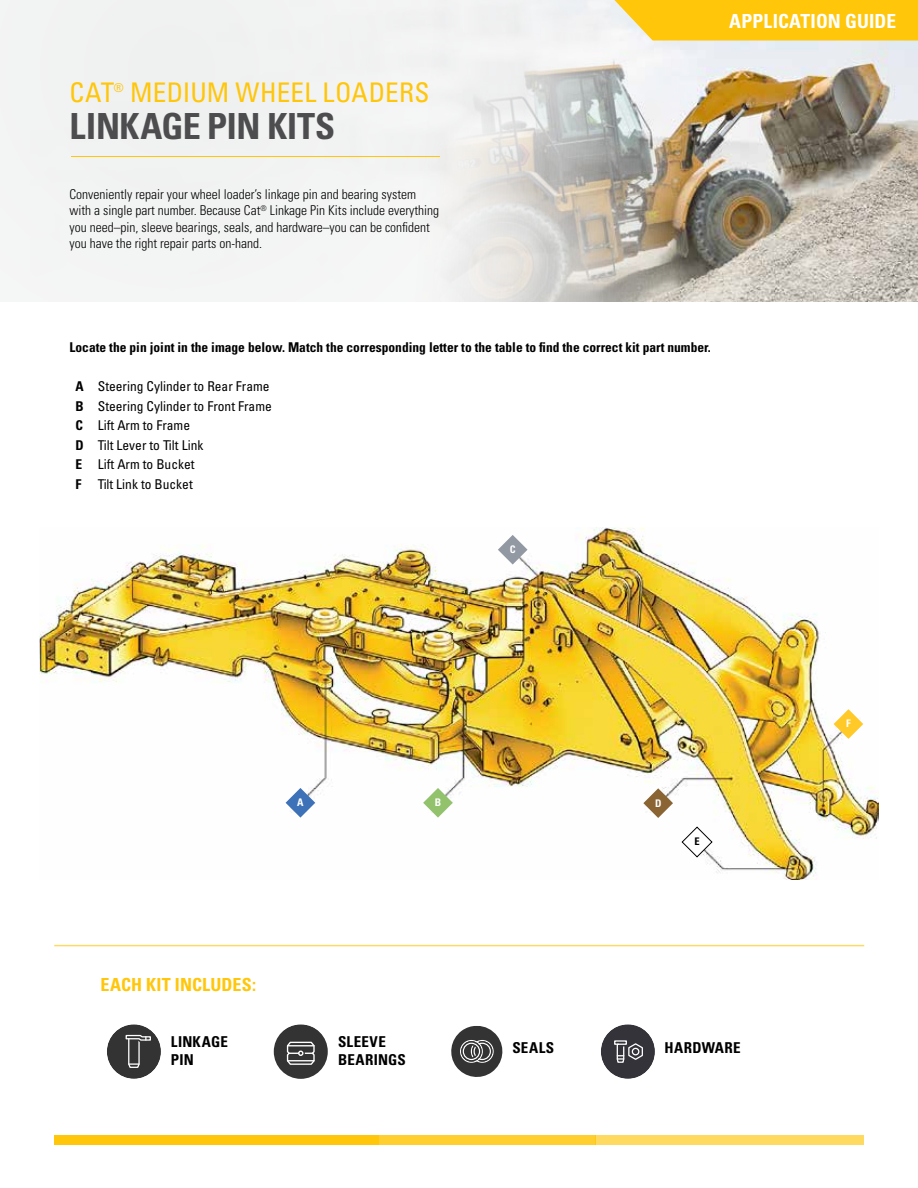
<style>
.page{position:relative;width:918px;height:1188px;background:#fff}
.page>*{position:absolute;margin:0;border:0;box-sizing:border-box;transform-origin:0 0}
.t1{font:700 condensed 36px "Univers LT Std";letter-spacing:-.005em;color:#4d4d4f}
.t2{font:condensed 27px "Univers LT Std";letter-spacing:.01em;color:#ffc60a}
.t3{font:700 condensed 19.5px "Univers LT Std";letter-spacing:.005em;color:#fff}
.t4{font:700 condensed 18px "Univers LT Std";letter-spacing:.005em;color:#ffc60a}
.t5{font:700 condensed 15px/18px "Univers LT Std";letter-spacing:.015em;color:#000}
.t6{font:300 condensed 13.5px/16.5px "Univers LT Std";color:#000}
.t7{font:condensed 13.5px/19.5px "Univers LT Std";color:#000}
.t8{font:700 condensed 13.5px "Univers LT Std";color:#000}
.t9{font:700 condensed 10.5px "Univers LT Std";color:#fff}
.t10{font:700 condensed 10.5px "Univers LT Std";color:#000}
.s1{font-weight:700}
</style>
<div class="page">
<div style="left:0;top:0;width:895px;height:301px;background:#eff0f0"></div>
<img style="left:469px;top:40px;width:449px;height:261px">
<div style="left:54px;top:1135px;width:325px;height:10px;background:#ffc60a"></div>
<div style="left:379px;top:1135px;width:217px;height:10px;background:#ffce2f"></div>
<div style="left:596px;top:1135px;width:268px;height:10px;background:#ffda60"></div>
<div style="left:614px;top:0;width:304px;height:40px;background:#ffc60a"></div>
<div style="left:107px;top:1024px;width:54px;height:55px;background:#333;border-radius:50%"></div>
<svg style="left:125px;top:1034px;width:30px;height:34px"></svg>
<div style="left:601px;top:1024px;width:54px;height:55px;background:#333339;border-radius:50%"></div>
<svg style="left:616px;top:1043px;width:27px;height:20px"></svg>
<div style="left:614px;top:1040px;width:13px;height:5px;border:1px solid #fff"></div>
<svg style="left:451px;top:1026px;width:52px;height:51px"></svg>
<div style="left:471px;top:1040px;width:23px;height:23px;border:1px solid #fff;border-radius:50%"></div>
<div style="left:472px;top:1041px;width:20px;height:21px;border:4px solid #333;border-radius:50%"></div>
<div style="left:474px;top:1043px;width:17px;height:17px;border:1px solid #fff;border-radius:50%"></div>
<div style="left:460px;top:1040px;width:23px;height:23px;border:1px solid #fff;border-radius:50%"></div>
<div style="left:461px;top:1041px;width:21px;height:21px;border:4px solid #333;border-radius:50%"></div>
<div style="left:463px;top:1043px;width:17px;height:17px;border:1px solid #fff;border-radius:50%"></div>
<svg style="left:274px;top:1024px;width:54px;height:55px"></svg>
<hr style="left:54px;top:945px;width:810px;height:1px;background:#ffc60a">
<hr style="left:71px;top:156px;width:369px;height:1px;background:#ffc60a">
<img style="left:40px;top:527px;width:839px;height:352px">
<svg style="left:286px;top:788px;width:29px;height:30px"></svg>
<svg style="left:423px;top:788px;width:30px;height:30px"></svg>
<svg style="left:643px;top:788px;width:30px;height:30px"></svg>
<svg style="left:681px;top:826px;width:32px;height:32px"></svg>
<svg style="left:834px;top:709px;width:29px;height:30px"></svg>
<svg style="left:498px;top:535px;width:30px;height:30px"></svg>
<h2 class="t2" style="left:70px;top:75px;width:362px">CAT<sup>®</sup> MEDIUM WHEEL LOADERS</h2>
<h1 class="t1" style="left:70px;top:104px;width:267px">LINKAGE PIN KITS</h1>
<p class="t6" style="left:70px;top:186px;width:371px">Conveniently repair your wheel loader’s linkage pin and bearing system with a single part number. Because Cat<sup>®</sup> Linkage Pin Kits include everything you need–pin, sleeve bearings, seals, and hardware–you can be confident you have the right repair parts on-hand.</p>
<h3 class="t3" style="left:729px;top:9px;width:168px">APPLICATION GUIDE</h3>
<p class="t8" style="left:70px;top:339px;width:643px">Locate the pin joint in the image below. Match the corresponding letter to the table to find the correct kit part number.</p>
<p class="t7" style="left:75px;top:377px;width:198px"><span class="s1">A</span> Steering Cylinder to Rear Frame<br><span class="s1">B</span> Steering Cylinder to Front Frame<br><span class="s1">C</span> Lift Arm to Frame<br><span class="s1">D</span> Tilt Lever to Tilt Link<br><span class="s1">E</span> Lift Arm to Bucket<br><span class="s1">F</span> Tilt Link to Bucket</p>
<p class="t9" style="left:510px;top:543px;width:7px">C</p>
<p class="t9" style="left:297px;top:796px;width:8px">A</p>
<p class="t9" style="left:435px;top:796px;width:8px">B</p>
<p class="t9" style="left:655px;top:796px;width:8px">D</p>
<p class="t10" style="left:695px;top:835px;width:7px">E</p>
<h3 class="t4" style="left:100px;top:973px;width:157px">EACH KIT INCLUDES:</h3>
<p class="t9" style="left:846px;top:717px;width:6px">F</p>
<p class="t5" style="left:171px;top:1033px;width:59px">LINKAGE<br>PIN</p>
<p class="t5" style="left:338px;top:1033px;width:69px">SLEEVE<br>BEARINGS</p>
<p class="t5" style="left:512px;top:1039px;width:43px">SEALS</p>
<p class="t5" style="left:665px;top:1039px;width:78px">HARDWARE</p>
</div>
